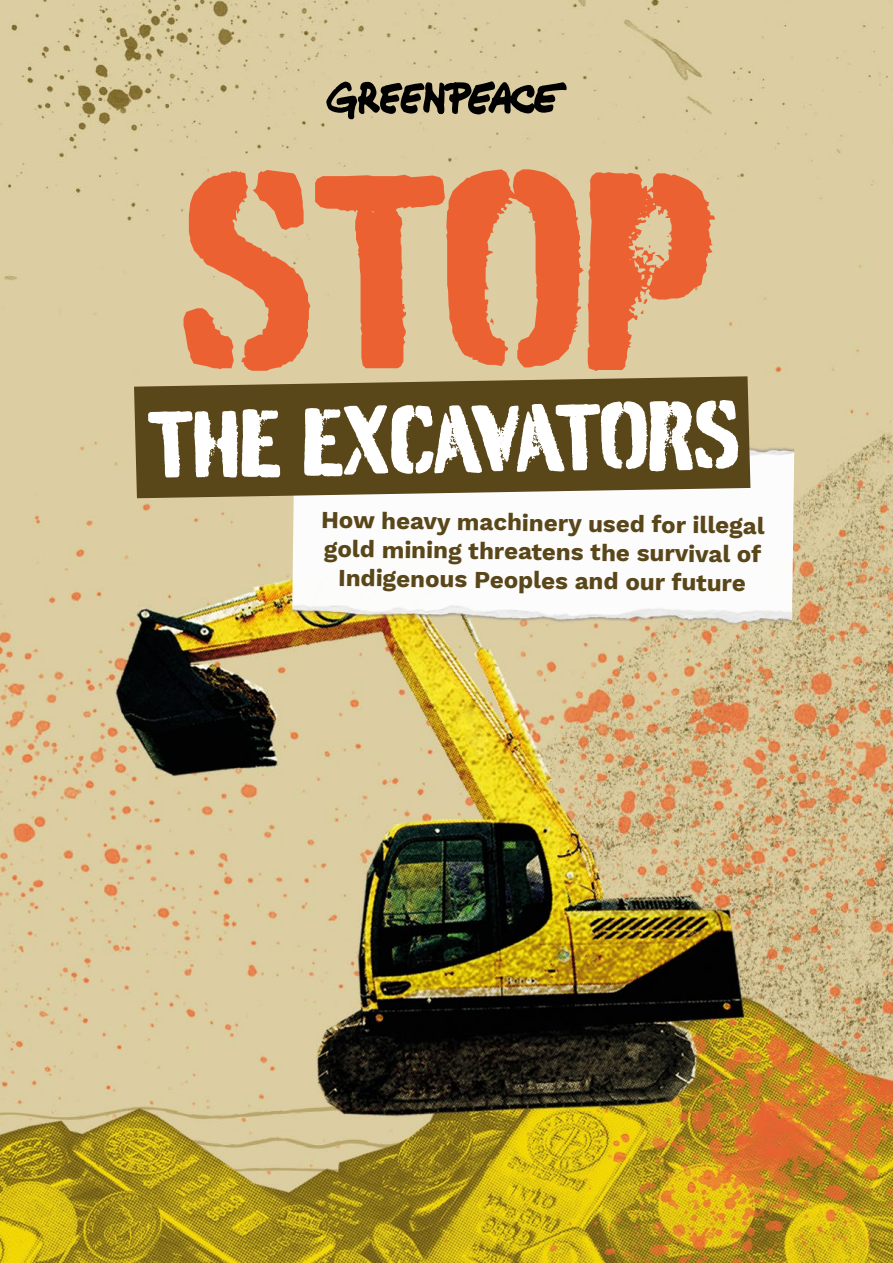
<style>
.page{position:relative;width:893px;height:1263px;background:#fff}
.page>*{position:absolute;margin:0;border:0;box-sizing:border-box;transform-origin:0 0}
.t1{font:280.5px "Burnaby Stencil";color:#ec6132}
.t2{font:96px "Burnaby Stencil";color:#fff}
.t3{font:700 24px/28.8px "Work Sans";color:#594619;text-align:center}
</style>
<div class="page">
<img style="left:0;top:0;width:893px;height:1263px">
<img style="left:292px;top:425px;width:502px;height:212px">
<svg style="left:326px;top:81px;width:241px;height:38px;background:#736b55"></svg>
<svg style="left:134px;top:376px;width:616px;height:122px;background:#655328"></svg>
<h1 class="t1" style="left:181px;top:109px;width:532px">STOP</h1>
<h2 class="t2" style="left:147px;top:389px;width:593px;rotate:-1deg">THE EXCAVATORS</h2>
<p class="t3" style="left:321px;top:506px;width:445px;rotate:1deg">How heavy machinery used for illegal gold mining threatens the survival of<br>Indigenous Peoples and our future</p>
</div>
